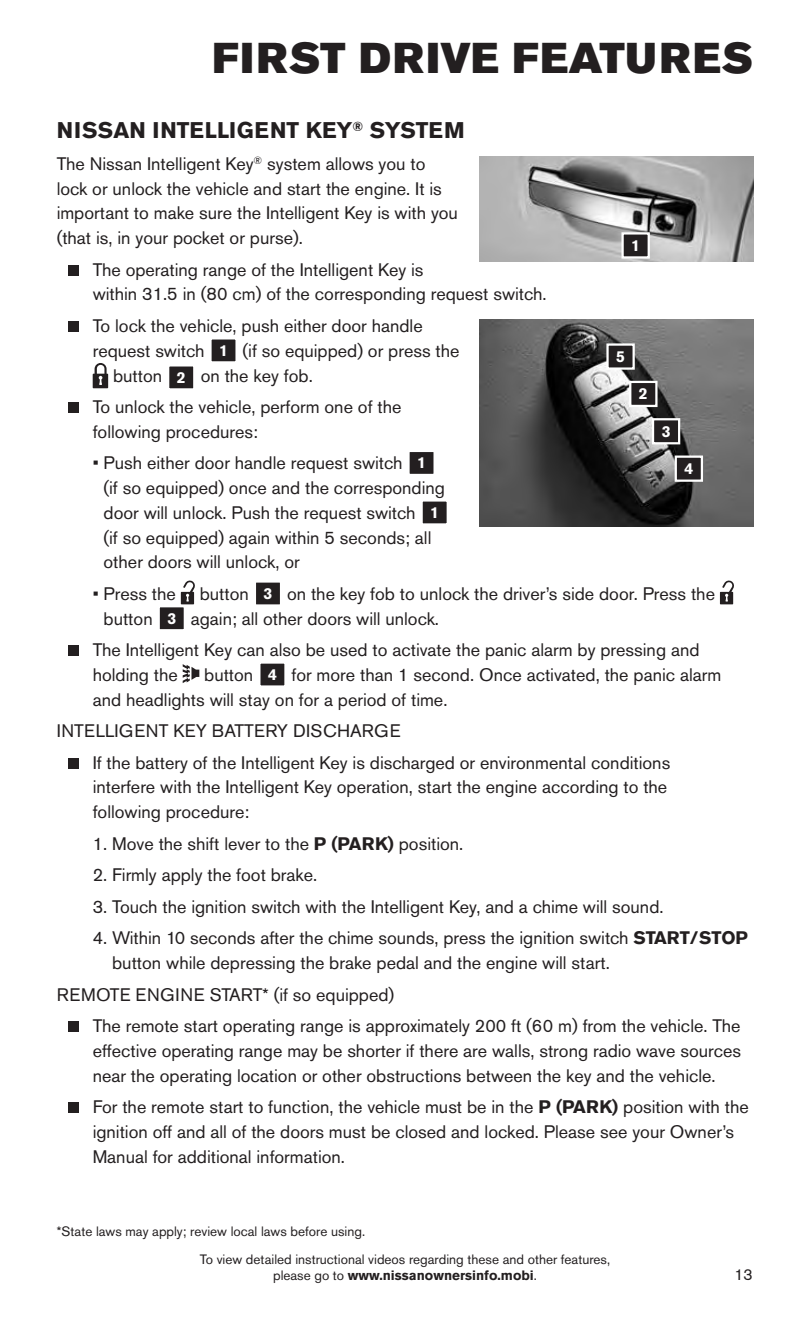
<style>
.page{position:relative;width:810px;height:1337px;background:#fff}
.page>*{position:absolute;margin:0;border:0;box-sizing:border-box;transform-origin:0 0}
.t1{font:42.75px "Akzidenz Grotesk Pro Super";letter-spacing:.03em;color:#231f20}
.t2{font:700 22.5px "Akzidenz Grotesk Pro";color:#231f20}
.t3{font:18px/24.8px "Akzidenz Grotesk Pro";color:#231f20}
.t4{font:700 15.75px "Akzidenz Grotesk Pro";color:#fff}
.t5{font:15.75px "Akzidenz Grotesk Pro";color:#231f20}
.t6{font:13.5px/16.2px "Akzidenz Grotesk Pro";color:#231f20;text-align:center}
.s1{font-weight:700;font-size:15.75px;color:#fff}
.s2{font-weight:700}
</style>
<div class="page">
<div style="left:68px;top:265px;width:10px;height:11px;background:#231f20"></div>
<div style="left:68px;top:321px;width:10px;height:11px;background:#231f20"></div>
<div style="left:210px;top:338px;width:27px;height:24px;background:#231f20"></div>
<div style="left:209px;top:337px;width:29px;height:26px;border:2px solid #fff"></div>
<svg style="left:93px;top:363px;width:15px;height:25px"></svg>
<div style="left:168px;top:365px;width:26px;height:24px;background:#231f20"></div>
<div style="left:167px;top:364px;width:28px;height:26px;border:2px solid #fff"></div>
<div style="left:68px;top:402px;width:10px;height:11px;background:#231f20"></div>
<div style="left:409px;top:451px;width:26px;height:24px;background:#231f20"></div>
<div style="left:407px;top:450px;width:29px;height:26px;border:2px solid #fff"></div>
<div style="left:422px;top:500px;width:26px;height:24px;background:#231f20"></div>
<div style="left:421px;top:499px;width:28px;height:26px;border:2px solid #fff"></div>
<svg style="left:181px;top:580px;width:14px;height:24px"></svg>
<div style="left:255px;top:581px;width:26px;height:24px;background:#231f20"></div>
<div style="left:254px;top:580px;width:28px;height:26px;border:2px solid #fff"></div>
<svg style="left:720px;top:580px;width:14px;height:24px"></svg>
<div style="left:159px;top:606px;width:26px;height:24px;background:#231f20"></div>
<div style="left:158px;top:605px;width:28px;height:26px;border:2px solid #fff"></div>
<div style="left:68px;top:645px;width:10px;height:11px;background:#231f20"></div>
<svg style="left:183px;top:664px;width:16px;height:19px"></svg>
<div style="left:259px;top:662px;width:26px;height:24px;background:#231f20"></div>
<div style="left:258px;top:661px;width:29px;height:26px;border:2px solid #fff"></div>
<div style="left:68px;top:758px;width:10px;height:10px;background:#231f20"></div>
<div style="left:68px;top:1021px;width:10px;height:11px;background:#231f20"></div>
<div style="left:68px;top:1102px;width:10px;height:11px;background:#231f20"></div>
<img style="left:480px;top:156px;width:273px;height:105px">
<div style="left:623px;top:233px;width:26px;height:24px;background:#231f20"></div>
<div style="left:621px;top:232px;width:29px;height:26px;border:2px solid #fff"></div>
<img style="left:480px;top:319px;width:273px;height:207px">
<div style="left:630px;top:382px;width:26px;height:24px;background:#231f20"></div>
<div style="left:629px;top:381px;width:29px;height:26px;border:2px solid #fff"></div>
<div style="left:653px;top:419px;width:26px;height:24px;background:#231f20"></div>
<div style="left:652px;top:418px;width:28px;height:26px;border:2px solid #fff"></div>
<div style="left:676px;top:456px;width:26px;height:24px;background:#231f20"></div>
<div style="left:675px;top:455px;width:28px;height:27px;border:2px solid #fff"></div>
<div style="left:608px;top:344px;width:26px;height:24px;background:#231f20"></div>
<div style="left:606px;top:343px;width:29px;height:27px;border:2px solid #fff"></div>
<h1 class="t1" style="left:212px;top:30px;width:542px">FIRST DRIVE FEATURES</h1>
<p class="t2" style="left:57px;top:116px;width:409px">NISSAN INTELLIGENT KEY<sup>®</sup> SYSTEM</p>
<p class="t3" style="left:57px;top:151px;width:403px">The Nissan Intelligent Key<sup>®</sup> system allows you to lock or unlock the vehicle and start the engine. It is important to make sure the Intelligent Key is with you (that is, in your pocket or purse).</p>
<p class="t3" style="left:93px;top:257px;width:455px">The operating range of the Intelligent Key is<br>within 31.5 in (80 cm) of the corresponding request switch.</p>
<p class="t3" style="left:93px;top:313px;width:332px">To lock the vehicle, push either door handle</p>
<p class="t3" style="left:93px;top:338px;width:368px">request switch <span class="s1">1</span> (if so equipped) or press the</p>
<p class="t3" style="left:113px;top:363px;width:201px">button <span class="s1">2</span> on the key fob.</p>
<p class="t3" style="left:93px;top:394px;width:310px">To unlock the vehicle, perform one of the following procedures:</p>
<p class="t3" style="left:104px;top:450px;width:343px;text-indent:-11px">• Push either door handle request switch <span class="s1">1<br></span>(if so equipped) once and the corresponding door will unlock. Push the request switch <span class="s1">1 </span>(if so equipped) again within 5 seconds; all other doors will unlock, or</p>
<p class="t3" style="left:93px;top:581px;width:85px">• Press the</p>
<p class="t4" style="left:631px;top:235px;width:10px">1</p>
<p class="t4" style="left:616px;top:346px;width:10px">5</p>
<p class="t4" style="left:639px;top:383px;width:10px">2</p>
<p class="t4" style="left:662px;top:421px;width:10px">3</p>
<p class="t4" style="left:684px;top:458px;width:10px">4</p>
<p class="t3" style="left:104px;top:581px;width:613px;text-indent:96px">button <span class="s1">3</span> on the key fob to unlock the driver’s side door. Press the button <span class="s1">3</span> again; all other doors will unlock.</p>
<p class="t3" style="left:93px;top:637px;width:608px">The Intelligent Key can also be used to activate the panic alarm by pressing and holding the</p>
<p class="t3" style="left:93px;top:662px;width:630px;text-indent:112px">button <span class="s1">4</span> for more than 1 second. Once activated, the panic alarm and headlights will stay on for a period of time.</p>
<p class="t3" style="left:93px;top:715px;width:579px;line-height:31.5px;text-indent:-36px">INTELLIGENT KEY BATTERY DISCHARGE<br>If the battery of the Intelligent Key is discharged or environmental conditions</p>
<p class="t3" style="left:93px;top:774px;width:576px">interfere with the Intelligent Key operation, start the engine according to the following procedure:</p>
<p class="t3" style="left:93px;top:831px;width:372px">1. Move the shift lever to the <span class="s2">P (PARK)</span> position.</p>
<p class="t3" style="left:93px;top:862px;width:226px">2. Firmly apply the foot brake.</p>
<p class="t3" style="left:93px;top:894px;width:572px">3. Touch the ignition switch with the Intelligent Key, and a chime will sound.</p>
<p class="t3" style="left:112px;top:925px;width:637px;text-indent:-19px">4. Within 10 seconds after the chime sounds, press the ignition switch <span class="s2">START/STOP </span>button while depressing the brake pedal and the engine will start.</p>
<p class="t3" style="left:93px;top:978px;width:649px;line-height:31.5px;text-indent:-36px">REMOTE ENGINE START* (if so equipped)<br>The remote start operating range is approximately 200 ft (60 m) from the vehicle. The</p>
<p class="t3" style="left:93px;top:1038px;width:650px">effective operating range may be shorter if there are walls, strong radio wave sources near the operating location or other obstructions between the key and the vehicle.</p>
<p class="t3" style="left:93px;top:1094px;width:658px">For the remote start to function, the vehicle must be in the <span class="s2">P (PARK)</span> position with the ignition off and all of the doors must be closed and locked. Please see your Owner’s<br>Manual for additional information.</p>
<p class="t6" style="left:57px;top:1223px;width:310px">*State laws may apply; review local laws before using.</p>
<p class="t6" style="left:200px;top:1251px;width:412px">To view detailed instructional videos regarding these and other features, please go to <span class="s2">www.nissanownersinfo.mobi</span>.</p>
<p class="t5" style="left:735px;top:1264px;width:20px">13</p>
</div>
